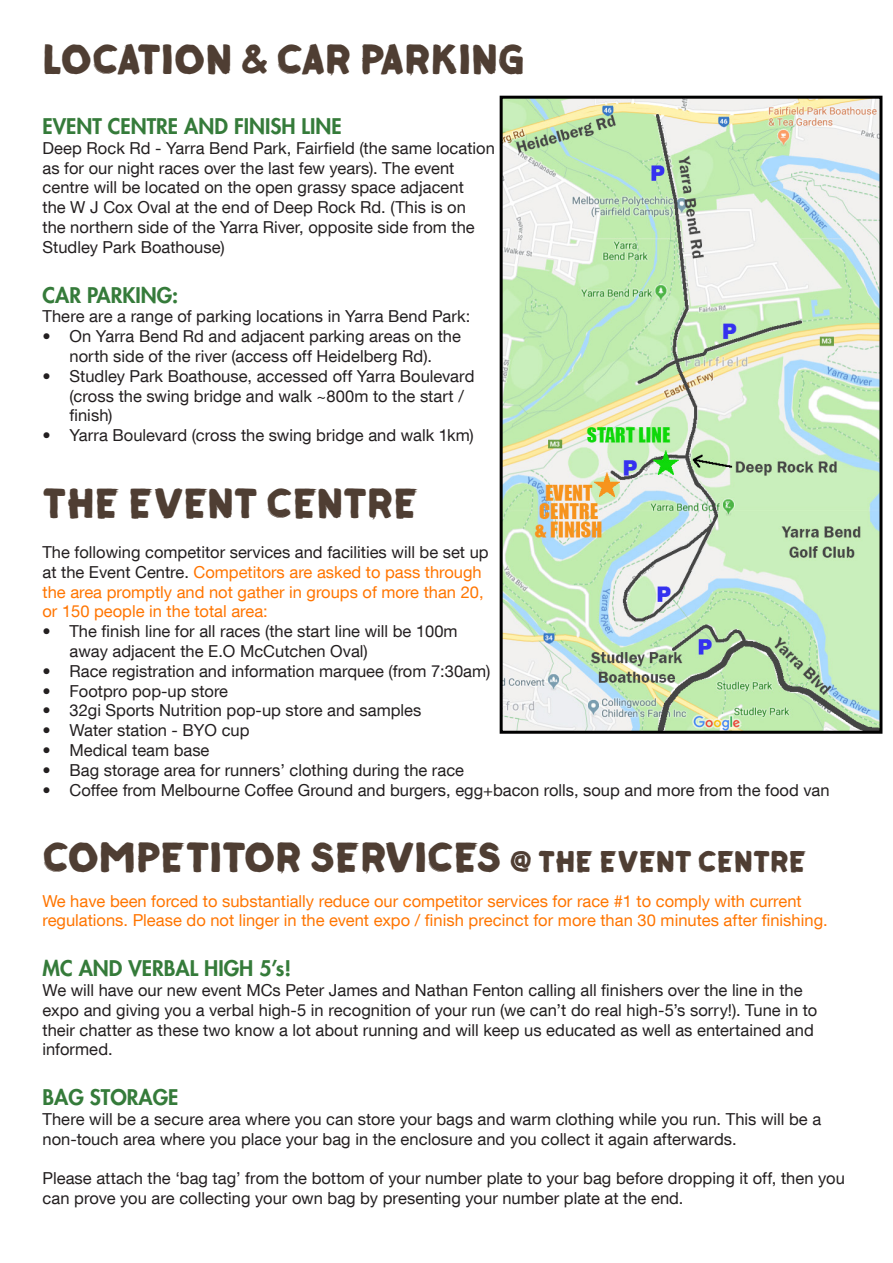
<style>
.page{position:relative;width:893px;height:1263px;background:#fff}
.page>*{position:absolute;margin:0;border:0;box-sizing:border-box;transform-origin:0 0}
.Brown_copy_11pt{font:42px "Graun";color:#4f3e33}
.t1{font:800 21px "Futura LT";color:#357b3a}
.Brown_copy_11pt-2{font:16.5px/19.8px "Helvetica Neue LT Com";color:#231f20}
.text{font:16.5px/19.8px "Helvetica Neue LT Com";color:#ff7500}
.s1{color:#231f20}
.s2{font-size:30px}
</style>
<div class="page">
<img style="left:504px;top:100px;width:374px;height:630px">
<div style="left:500px;top:96px;width:382px;height:638px;border:3px solid #000"></div>
<p class="Brown_copy_11pt" style="left:43px;top:37px;width:484px">LOCATION &amp; CAR PARKING</p>
<p class="t1" style="left:43px;top:112px;width:301px">EVENT CENTRE AND FINISH LINE</p>
<p class="Brown_copy_11pt-2" style="left:43px;top:138px;width:454px">Deep Rock Rd - Yarra Bend Park, Fairfield (the same location as for our night races over the last few years). The event centre will be located on the open grassy space adjacent<br>the W J Cox Oval at the end of Deep Rock Rd. (This is on<br>the northern side of the Yarra River, opposite side from the Studley Park Boathouse)</p>
<p class="t1" style="left:43px;top:281px;width:137px">CAR PARKING:</p>
<p class="Brown_copy_11pt-2" style="left:43px;top:306px;width:429px">There are a range of parking locations in Yarra Bend Park:</p>
<p class="Brown_copy_11pt-2" style="left:43px;top:326px;width:420px;text-align:center">• On Yarra Bend Rd and adjacent parking areas on the north side of the river (access off Heidelberg Rd).</p>
<p class="Brown_copy_11pt-2" style="left:70px;top:366px;width:407px;text-indent:-27px">• Studley Park Boathouse, accessed off Yarra Boulevard (cross the swing bridge and walk ~800m to the start / finish)</p>
<p class="Brown_copy_11pt-2" style="left:43px;top:425px;width:433px">• Yarra Boulevard (cross the swing bridge and walk 1km)</p>
<p class="Brown_copy_11pt" style="left:43px;top:481px;width:378px">THE EVENT CENTRE</p>
<p class="text" style="left:43px;top:542px;width:448px"><span class="s1">The following competitor services and facilities will be set up at the Event Centre.</span> Competitors are asked to pass through the area promptly and not gather in groups of more than 20, or 150 people in the total area:</p>
<p class="Brown_copy_11pt-2" style="left:70px;top:621px;width:390px;text-indent:-27px">• The finish line for all races (the start line will be 100m away adjacent the E.O McCutchen Oval)</p>
<p class="Brown_copy_11pt-2" style="left:43px;top:661px;width:449px">• Race registration and information marquee (from 7:30am)</p>
<p class="Brown_copy_11pt-2" style="left:43px;top:680px;width:187px">• Footpro pop-up store</p>
<p class="Brown_copy_11pt-2" style="left:43px;top:700px;width:380px">• 32gi Sports Nutrition pop-up store and samples</p>
<p class="Brown_copy_11pt-2" style="left:43px;top:720px;width:209px">• Water station - BYO cup</p>
<p class="Brown_copy_11pt-2" style="left:43px;top:740px;width:168px">• Medical team base</p>
<p class="Brown_copy_11pt-2" style="left:43px;top:760px;width:423px">• Bag storage area for runners’ clothing during the race</p>
<p class="Brown_copy_11pt-2" style="left:43px;top:779px;width:789px">• Coffee from Melbourne Coffee Ground and burgers, egg+bacon rolls, soup and more from the food van</p>
<p class="Brown_copy_11pt" style="left:43px;top:835px;width:766px">COMPETITOR SERVICES <span class="s2">@ THE EVENT CENTRE</span></p>
<p class="text" style="left:43px;top:890px;width:787px">We have been forced to substantially reduce our competitor services for race #1 to comply with current regulations. Please do not linger in the event expo / finish precinct for more than 30 minutes after finishing.</p>
<p class="t1" style="left:43px;top:954px;width:250px">MC AND VERBAL HIGH 5’s!</p>
<p class="Brown_copy_11pt-2" style="left:43px;top:980px;width:776px">We will have our new event MCs Peter James and Nathan Fenton calling all finishers over the line in the expo and giving you a verbal high-5 in recognition of your run (we can’t do real high-5’s sorry!). Tune in to their chatter as these two know a lot about running and will keep us educated as well as entertained and informed.</p>
<p class="t1" style="left:43px;top:1083px;width:138px">BAG STORAGE</p>
<p class="Brown_copy_11pt-2" style="left:43px;top:1109px;width:780px">There will be a secure area where you can store your bags and warm clothing while you run. This will be a non-touch area where you place your bag in the enclosure and you collect it again afterwards.</p>
<p class="Brown_copy_11pt-2" style="left:43px;top:1168px;width:804px">Please attach the ‘bag tag’ from the bottom of your number plate to your bag before dropping it off, then you can prove you are collecting your own bag by presenting your number plate at the end.</p>
</div>
